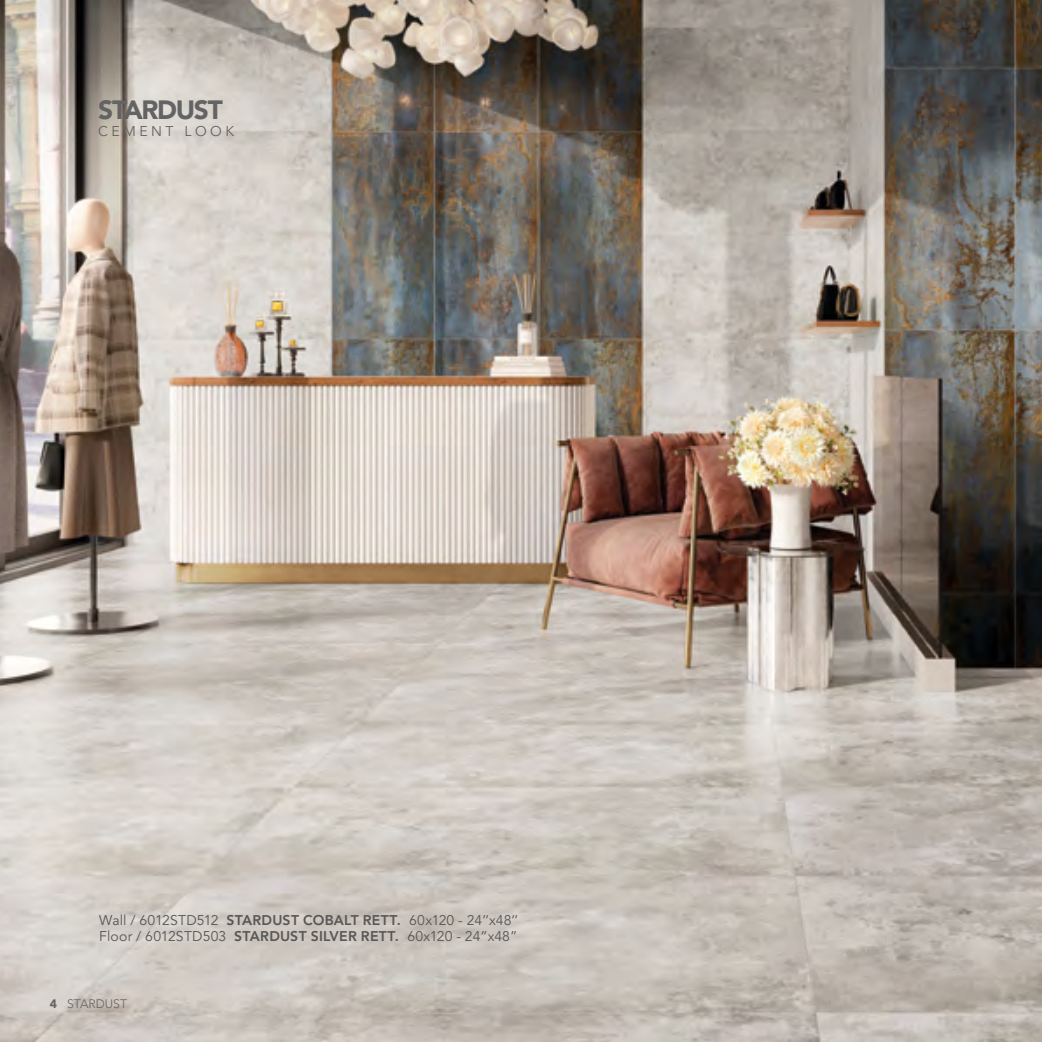
<style>
.page{position:relative;width:1042px;height:1042px;background:#fff}
.page>*{position:absolute;margin:0;border:0;box-sizing:border-box;transform-origin:0 0}
.t1{font:900 26.25px "Avenir LT Std";letter-spacing:-.05em;color:#646363}
.t2{font:14px/15.8px "Avenir LT Std";letter-spacing:.005em;color:#575756}
.t3{font:14px "Avenir LT Std";letter-spacing:.25em;color:#646363}
.t4{font:300 12.25px "Avenir LT Std";color:#646363}
.s1{font-weight:800}
.s2{font-weight:900}
</style>
<div class="page">
<img style="left:0;top:0;width:1042px;height:1042px">
<h1 class="t1" style="left:98px;top:94px;width:126px">STARDUST</h1>
<p class="t3" style="left:98px;top:123px;width:137px">CEMENT LOOK</p>
<p class="t2" style="left:99px;top:913px;width:420px">Wall / 6012STD512 <span class="s1">STARDUST COBALT RETT.</span> 60x120 - 24’’x48’’<br>Floor / 6012STD503 <span class="s1">STARDUST SILVER RETT.</span> 60x120 - 24”x48”</p>
<p class="t4" style="left:50px;top:996px;width:79px"><span class="s2">4</span> STARDUST</p>
</div>
